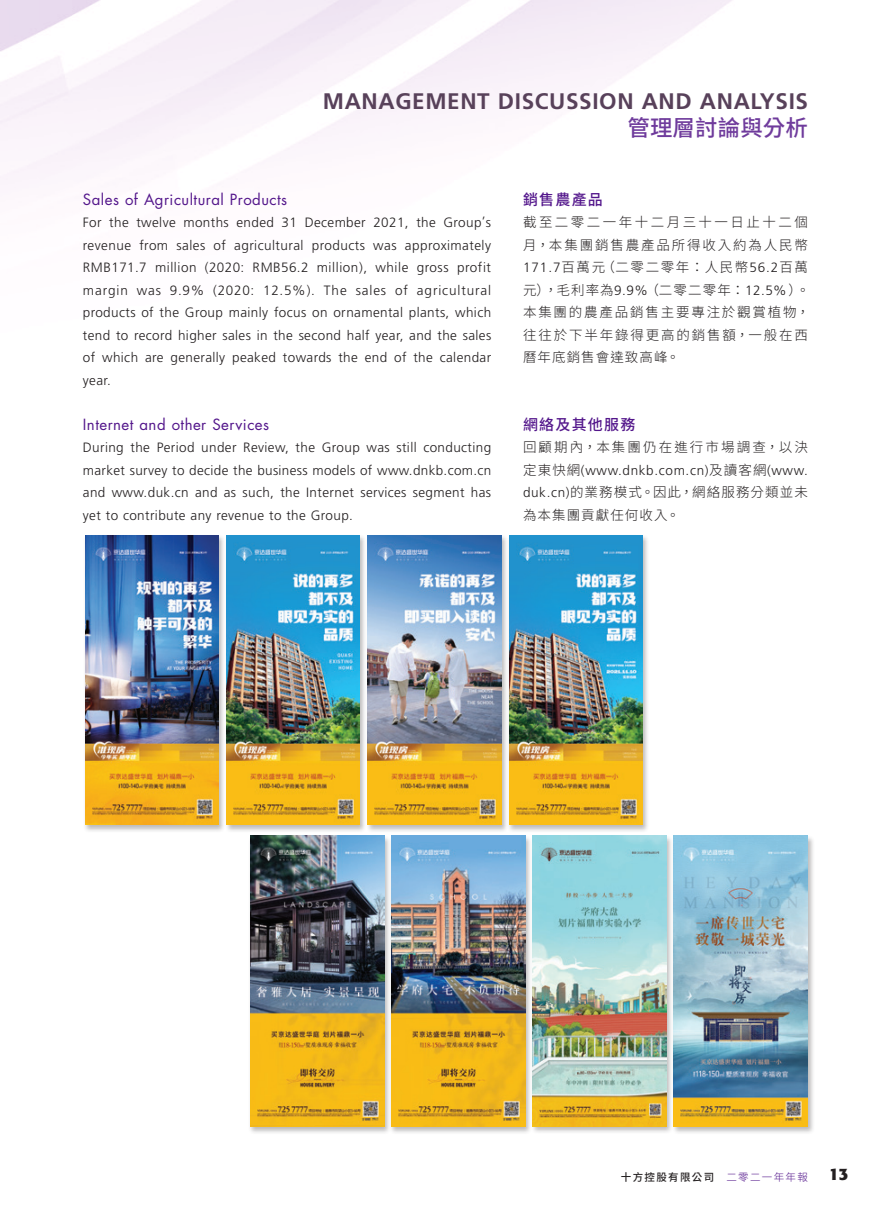
<style>
.page{position:relative;width:893px;height:1212px;background:#fff}
.page>*{position:absolute;margin:0;border:0;box-sizing:border-box;transform-origin:0 0}
.t1{font:700 22.5px "Frutiger LT Std";letter-spacing:.03em;color:#58415a}
.t2{font:500 22.5px "Source Han Sans TC";letter-spacing:.005em;color:#6f3b9c}
.t3{font:700 16.5px "Formata";color:#231f20}
.Heading_2{font:15px "Futura Std";letter-spacing:.03em;color:#53168b}
.C_Heading_2{font:500 15px "Source Han Sans TC";letter-spacing:.08em;color:#53168b}
.Body_Text{font:300 13.5px/22.5px "Frutiger LT Std";letter-spacing:.03em;color:#231f20;text-align:justify}
.C_Body_Text{font:300 13.5px/22.5px "Source Han Sans TC";letter-spacing:.135em;color:#231f20}
.t4{font:500 10.5px "Source Han Sans TC";letter-spacing:.13em;color:#231f20}
.s1{font-family:"Frutiger LT Std"}
.s2{font-weight:300;color:#53168b}
</style>
<div class="page">
<div style="left:83px;top:534px;width:142px;height:298px;background:#231f20;opacity:.3"></div>
<img style="left:85px;top:535px;width:133px;height:289px">
<div style="left:225px;top:534px;width:142px;height:298px;background:#231f20;opacity:.3"></div>
<img style="left:226px;top:535px;width:134px;height:289px">
<div style="left:366px;top:534px;width:142px;height:298px;background:#231f20;opacity:.3"></div>
<img style="left:368px;top:535px;width:133px;height:289px">
<div style="left:507px;top:534px;width:142px;height:298px;background:#231f20;opacity:.3"></div>
<img style="left:509px;top:535px;width:134px;height:289px">
<div style="left:672px;top:835px;width:143px;height:300px;background:#231f20;opacity:.3"></div>
<img style="left:674px;top:836px;width:134px;height:291px">
<div style="left:248px;top:835px;width:143px;height:300px;background:#231f20;opacity:.3"></div>
<img style="left:250px;top:836px;width:134px;height:291px">
<div style="left:389px;top:835px;width:144px;height:300px;background:#231f20;opacity:.3"></div>
<img style="left:391px;top:836px;width:135px;height:291px">
<div style="left:531px;top:835px;width:143px;height:299px;background:#231f20;opacity:.3"></div>
<img style="left:532px;top:836px;width:135px;height:290px">
<h1 class="t1" style="left:323px;top:88px;width:487px">MANAGEMENT DISCUSSION AND ANALYSIS</h1>
<h1 class="t2" style="left:627px;top:115px;width:182px">管理層討論與分析</h1>
<p class="Heading_2" style="left:83px;top:189px;width:206px">Sales of Agricultural Products</p>
<p class="Body_Text" style="left:83px;top:211px;width:410px">For the twelve months ended 31 December 2021, the Group’s revenue from sales of agricultural products was approximately RMB171.7 million (2020: RMB56.2 million), while gross profit margin was 9.9% (2020: 12.5%). The sales of agricultural products of the Group mainly focus on ornamental plants, which tend to record higher sales in the second half year, and the sales of which are generally peaked towards the end of the calendar year.</p>
<p class="Heading_2" style="left:83px;top:414px;width:188px">Internet and other Services</p>
<p class="Body_Text" style="left:83px;top:436px;width:410px">During the Period under Review, the Group was still conducting market survey to decide the business models of www.dnkb.com.cn and www.duk.cn and as such, the Internet services segment has yet to contribute any revenue to the Group.</p>
<p class="C_Heading_2" style="left:523px;top:191px;width:81px">銷售農產品</p>
<p class="C_Body_Text" style="left:523px;top:211px;width:288px">截至二零二一年十二月三十一日止十二個月，本集團銷售農產品所得收入約為人民幣<br><span class="s1">171.7</span>百萬元（二零二零年：人民幣<span class="s1">56.2</span>百萬元），毛利率為<span class="s1">9.9%</span>（二零二零年：<span class="s1">12.5%</span>）。本集團的農產品銷售主要專注於觀賞植物，往往於下半年錄得更高的銷售額，一般在西曆年底銷售會達致高峰。</p>
<p class="C_Heading_2" style="left:523px;top:416px;width:114px">網絡及其他服務</p>
<p class="C_Body_Text" style="left:523px;top:436px;width:286px;text-align:justify">回顧期內，本集團仍在進行市場調查，以決定東快網<span class="s1">(www.dnkb.com.cn)</span>及讀客網<span class="s1">(www. duk.cn)</span>的業務模式。因此，網絡服務分類並未為本集團貢獻任何收入。</p>
<p class="t4" style="left:621px;top:1171px;width:189px">十方控股有限公司　<span class="s2">二零二一年年報</span></p>
<p class="t3" style="left:829px;top:1163px;width:21px">13</p>
</div>
